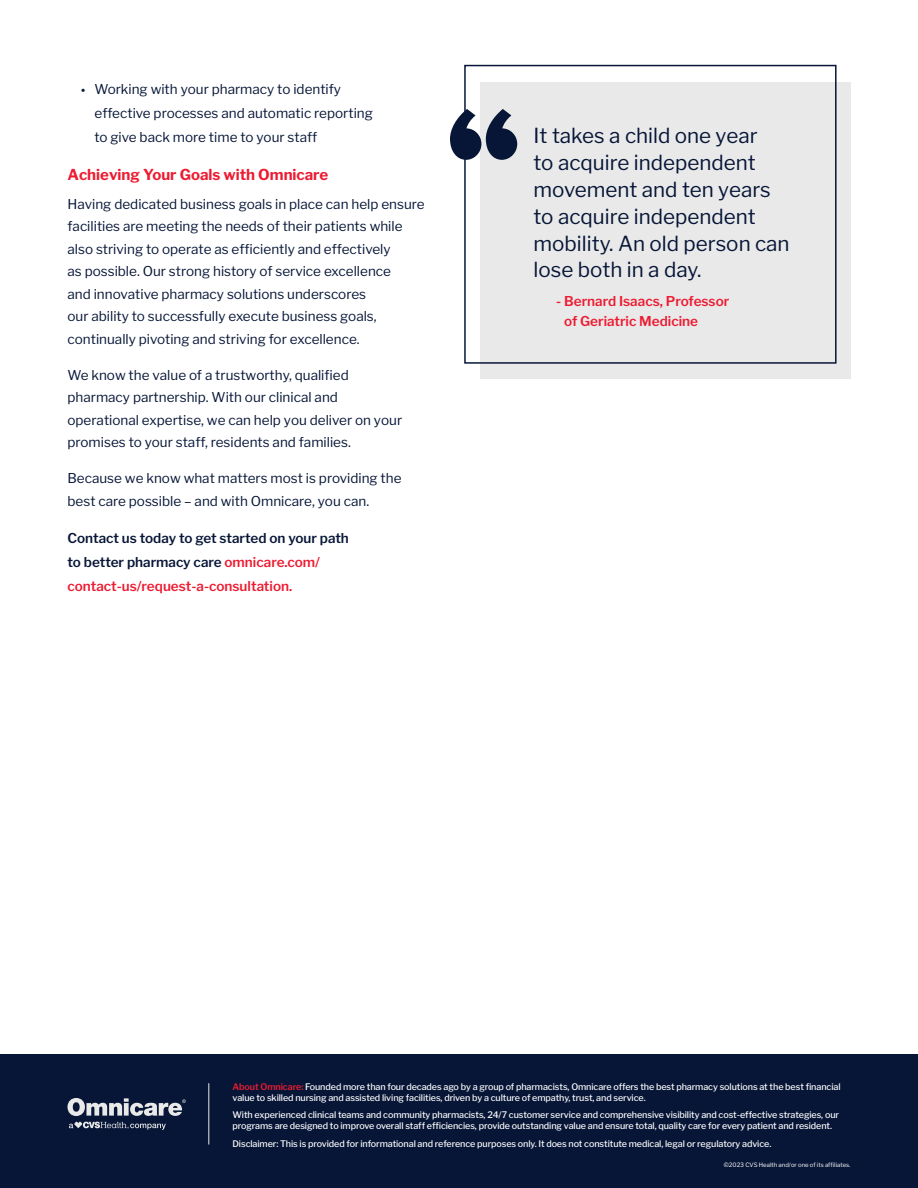
<style>
.page{position:relative;width:918px;height:1188px;background:#fff}
.page>*{position:absolute;margin:0;border:0;box-sizing:border-box;transform-origin:0 0}
.t1{font:20.55px/26.8px "Libre Franklin";color:#071637}
.t2{font:700 15px "Libre Franklin";color:#ed1b31}
.t3{font:13.5px/22.5px "Libre Franklin";color:#071637}
.t4{font:600 13.5px/24px "Libre Franklin";color:#071637}
.t5{font:600 13.5px/19.5px "Libre Franklin";color:#ed1b31}
.t6{font:500 9px/10.8px "Libre Franklin";letter-spacing:-.01em;color:#fff}
.t7{font:6px "Libre Franklin";color:#fff}
.s1{font-family:"Barlow"}
.s2{color:#ed1b31}
.s3{font-weight:600;color:#ed1b31}
</style>
<div class="page">
<div style="left:480px;top:83px;width:370px;height:296px;background:#e9e9e9"></div>
<div style="left:464px;top:65px;width:373px;height:299px;border:2px solid #071637"></div>
<div style="left:0;top:1054px;width:918px;height:134px;background:#071637"></div>
<svg style="left:450px;top:109px;width:67px;height:51px"></svg>
<svg style="left:67px;top:1098px;width:119px;height:18px"></svg>
<svg style="left:69px;top:1122px;width:97px;height:8px"></svg>
<hr style="left:208px;top:1083px;width:1px;height:62px;background:#e9e9e9">
<p class="t3" style="left:94px;top:77px;width:280px;line-height:24px;text-indent:-14px"><span class="s1">•</span> Working with your pharmacy to identify effective processes and automatic reporting to give back more time to your staff</p>
<p class="t2" style="left:68px;top:165px;width:262px">Achieving Your Goals with Omnicare</p>
<p class="t3" style="left:68px;top:193px;width:359px">Having dedicated business goals in place can help ensure facilities are meeting the needs of their patients while also striving to operate as efficiently and effectively<br>as possible. Our strong history of service excellence<br>and innovative pharmacy solutions underscores<br>our ability to successfully execute business goals, continually pivoting and striving for excellence.</p>
<p class="t3" style="left:68px;top:364px;width:336px">We know the value of a trustworthy, qualified pharmacy partnership. With our clinical and operational expertise, we can help you deliver on your promises to your staff, residents and families.</p>
<p class="t3" style="left:68px;top:467px;width:336px">Because we know what matters most is providing the best care possible – and with Omnicare, you can.</p>
<p class="t4" style="left:68px;top:525px;width:283px">Contact us today to get started on your path to better pharmacy care <span class="s2">omnicare.com/ contact-us/request-a-consultation.</span></p>
<h1 class="t1" style="left:534px;top:122px;width:258px">It takes a child one year<br>to acquire independent movement and ten years to acquire independent mobility. An old person can lose both in a day.</h1>
<p class="t5" style="left:564px;top:290px;width:167px;text-indent:-8px">- Bernard Isaacs, Professor of Geriatric Medicine</p>
<p class="t6" style="left:232px;top:1081px;width:610px"><span class="s3">About Omnicare:</span> Founded more than four decades ago by a group of pharmacists, Omnicare offers the best pharmacy solutions at the best financial value to skilled nursing and assisted living facilities, driven by a culture of empathy, trust, and service.</p>
<p class="t6" style="left:232px;top:1110px;width:608px">With experienced clinical teams and community pharmacists, 24/7 customer service and comprehensive visibility and cost-effective strategies, our programs are designed to improve overall staff efficiencies, provide outstanding value and ensure total, quality care for every patient and resident.</p>
<p class="t6" style="left:232px;top:1138px;width:540px">Disclaimer: This is provided for informational and reference purposes only. It does not constitute medical, legal or regulatory advice.</p>
<p class="t7" style="left:724px;top:1161px;width:128px">©2023 CVS Health and/or one of its affiliates.</p>
</div>
